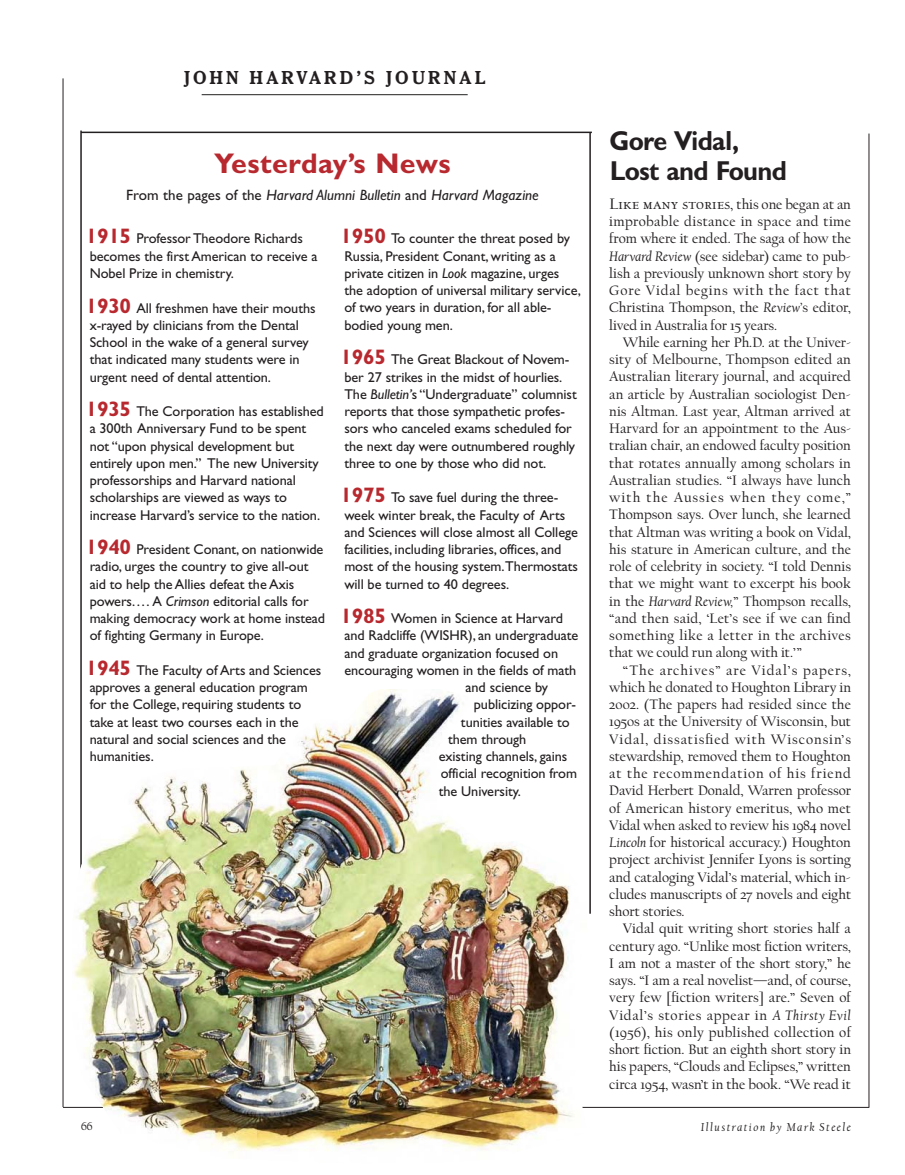
<style>
.page{position:relative;width:905px;height:1175px;background:#fff}
.page>*{position:absolute;margin:0;border:0;box-sizing:border-box;transform-origin:0 0}
.t1{font:700 28.5px "Gill Sans";letter-spacing:.015em;color:#b8292f}
.t2{font:700 27px/30px "Gill Sans Display";letter-spacing:-.025em;color:#231f20}
.t3{font:700 18px "Glouces";letter-spacing:.18em;color:#231f20}
.t4{font:15.75px "Harvard Cal Expert";letter-spacing:.025em;color:#231f20}
.t5{font:italic 15px "Gill Sans";color:#231f20}
.t6{font:14.25px/17.2px "Gill Sans";letter-spacing:-.005em;color:#231f20}
.t7{font:14.25px "Harvard Cal";color:#231f20}
.t8{font:14.25px "Harvard Cal";letter-spacing:.07em;color:#231f20}
.t9{font:14.25px "Harvard Cal";letter-spacing:.02em;color:#231f20}
.t10{font:14.25px "Harvard Cal";letter-spacing:.045em;color:#231f20}
.t11{font:14.25px "Harvard Cal";letter-spacing:.03em;color:#231f20}
.t12{font:14.25px "Harvard Cal";letter-spacing:.065em;color:#231f20}
.t13{font:14.25px "Harvard Cal";letter-spacing:.025em;color:#231f20}
.t14{font:14.25px "Harvard Cal";letter-spacing:.055em;color:#231f20}
.t15{font:14.25px "Harvard Cal";letter-spacing:.06em;color:#231f20}
.t16{font:italic 12px "Harvard Cal";letter-spacing:.125em;color:#231f20}
.t17{font:12px "Harvard Cal Expert";color:#231f20}
.s1{font-style:normal}
.s2{font-weight:700;font-size:21px;color:#b8292f}
.s3{font-style:italic}
.s4{font-family:"Harvard Cal";font-size:14.25px}
</style>
<div class="page">
<img style="left:62px;top:78px;width:808px;height:1075px">
<p class="t3" style="left:184px;top:66px;width:303px">JOHN HARVARD’S JOURNAL</p>
<p class="t1" style="left:214px;top:146px;width:238px">Yesterday’s News</p>
<p class="t5" style="left:126px;top:186px;width:414px"><span class="s1">From the pages of the</span> Harvard Alumni Bulletin <span class="s1">and</span> Harvard Magazine</p>
<p class="t6" style="left:86px;top:230px;width:233px"><span class="s2">1915</span> Professor Theodore Richards becomes the first American to receive a<br>Nobel Prize in chemistry.</p>
<p class="t6" style="left:86px;top:299px;width:231px"><span class="s2">1930</span> All freshmen have their mouths x-rayed by clinicians from the Dental School in the wake of a general survey that indicated many students were in urgent need of dental attention.</p>
<p class="t6" style="left:86px;top:403px;width:239px"><span class="s2">1935</span> The Corporation has established a 300th Anniversary Fund to be spent not “upon physical development but entirely upon men.” The new University professorships and Harvard national scholarships are viewed as ways to increase Harvard’s service to the nation.</p>
<p class="t6" style="left:86px;top:541px;width:241px"><span class="s2">1940</span> President Conant, on nationwide radio, urges the country to give all-out<br>aid to help the Allies defeat the Axis powers.… A <span class="s3">Crimson</span> editorial calls for making democracy work at home instead of fighting Germany in Europe.</p>
<p class="t6" style="left:86px;top:661px;width:237px"><span class="s2">1945</span> The Faculty of Arts and Sciences approves a general education program for the College, requiring students to take at least two courses each in the natural and social sciences and the humanities.</p>
<p class="t6" style="left:340px;top:230px;width:242px"><span class="s2">1950</span> To counter the threat posed by Russia, President Conant, writing as a private citizen in <span class="s3">Look</span> magazine, urges<br>the adoption of universal military service, of two years in duration, for all able&shy;bodied young men.</p>
<p class="t6" style="left:340px;top:351px;width:237px"><span class="s2">1965</span> The Great Blackout of Novem&shy;ber 27 strikes in the midst of hourlies.<br>The <span class="s3">Bulletin’</span>s “Undergraduate” columnist reports that those sympathetic profes&shy;sors who canceled exams scheduled for the next day were outnumbered roughly three to one by those who did not.</p>
<p class="t6" style="left:340px;top:489px;width:239px"><span class="s2">1975</span> To save fuel during the three&shy;week winter break, the Faculty of Arts and Sciences will close almost all College facilities, including libraries, offices, and most of the housing system.Thermostats will be turned to 40 degrees.</p>
<p class="t6" style="left:340px;top:610px;width:224px"><span class="s2">1985</span> Women in Science at Harvard</p>
<p class="t6" style="left:344px;top:627px;width:235px">and Radcliffe (WISHR), an undergraduate</p>
<p class="t6" style="left:344px;top:644px;width:215px">and graduate organization focused on</p>
<p class="t6" style="left:344px;top:661px;width:233px">encouraging women in the fields of math</p>
<p class="t6" style="left:465px;top:679px;width:84px">and science by</p>
<p class="t6" style="left:474px;top:696px;width:104px">publicizing oppor-</p>
<p class="t6" style="left:461px;top:713px;width:110px">tunities available to</p>
<p class="t6" style="left:448px;top:730px;width:80px">them through</p>
<p class="t6" style="left:438px;top:747px;width:130px">existing channels, gains</p>
<p class="t6" style="left:441px;top:765px;width:138px">official recognition from</p>
<p class="t6" style="left:439px;top:782px;width:83px">the University.</p>
<p class="t17" style="left:81px;top:1120px;width:13px">66</p>
<p class="t2" style="left:609px;top:125px;width:179px">Gore Vidal,<br>Lost and Found</p>
<p class="t4" style="left:609px;top:196px;width:243px">Like many stories, <span class="s4">this one began at an</span></p>
<p class="t13" style="left:609px;top:214px;width:243px">improbable distance in space and time</p>
<p class="t7" style="left:609px;top:231px;width:243px">from where it ended. The saga of how the</p>
<p class="t7" style="left:609px;top:249px;width:243px"><span class="s3">Harvard Review</span> (see sidebar) came to pub-</p>
<p class="t7" style="left:609px;top:266px;width:243px">lish a previously unknown short story by</p>
<p class="t14" style="left:609px;top:283px;width:243px">Gore Vidal begins with the fact that</p>
<p class="t7" style="left:609px;top:300px;width:243px">Christina Thompson, the <span class="s3">Review’</span>s editor,</p>
<p class="t7" style="left:609px;top:318px;width:169px">lived in Australia for 15 years.</p>
<p class="t7" style="left:622px;top:335px;width:230px">While earning her Ph.D. at the Univer-</p>
<p class="t7" style="left:609px;top:352px;width:243px">sity of Melbourne, Thompson edited an</p>
<p class="t7" style="left:609px;top:369px;width:243px">Australian literary journal, and acquired</p>
<p class="t7" style="left:609px;top:387px;width:243px">an article by Australian sociologist Den-</p>
<p class="t7" style="left:609px;top:404px;width:243px">nis Altman. Last year, Altman arrived at</p>
<p class="t7" style="left:609px;top:421px;width:243px">Harvard for an appointment to the Aus-</p>
<p class="t7" style="left:609px;top:438px;width:243px">tralian chair, an endowed faculty position</p>
<p class="t7" style="left:609px;top:456px;width:243px">that rotates annually among scholars in</p>
<p class="t7" style="left:609px;top:473px;width:243px">Australian studies. “I always have lunch</p>
<p class="t8" style="left:609px;top:490px;width:243px">with the Aussies when they come,”</p>
<p class="t7" style="left:609px;top:507px;width:243px">Thompson says. Over lunch, she learned</p>
<p class="t7" style="left:609px;top:525px;width:243px">that Altman was writing a book on Vidal,</p>
<p class="t7" style="left:609px;top:542px;width:243px">his stature in American culture, and the</p>
<p class="t7" style="left:609px;top:559px;width:243px">role of celebrity in society. “I told Dennis</p>
<p class="t7" style="left:609px;top:576px;width:243px">that we might want to excerpt his book</p>
<p class="t7" style="left:609px;top:594px;width:243px">in the <span class="s3">Harvard Review,</span>” Thompson recalls,</p>
<p class="t7" style="left:609px;top:611px;width:243px">“and then said, ‘Let’s see if we can find</p>
<p class="t11" style="left:609px;top:628px;width:243px">something like a letter in the archives</p>
<p class="t7" style="left:609px;top:645px;width:194px">that we could run along with it.’”</p>
<p class="t8" style="left:622px;top:663px;width:230px">“The archives” are Vidal’s papers,</p>
<p class="t7" style="left:609px;top:680px;width:243px">which he donated to Houghton Library in</p>
<p class="t7" style="left:609px;top:697px;width:243px">2002. (The papers had resided since the</p>
<p class="t7" style="left:609px;top:714px;width:243px">1950s at the University of Wisconsin, but</p>
<p class="t12" style="left:609px;top:732px;width:243px">Vidal, dissatisfied with Wisconsin’s</p>
<p class="t7" style="left:609px;top:749px;width:243px">stewardship, removed them to Houghton</p>
<p class="t15" style="left:609px;top:766px;width:243px">at the recommendation of his friend</p>
<p class="t7" style="left:609px;top:783px;width:243px">David Herbert Donald, Warren professor</p>
<p class="t7" style="left:609px;top:801px;width:243px">of American history emeritus, who met</p>
<p class="t7" style="left:609px;top:818px;width:243px">Vidal when asked to review his 1984 novel</p>
<p class="t7" style="left:609px;top:835px;width:243px"><span class="s3">Lincoln</span> for historical accuracy.) Houghton</p>
<p class="t7" style="left:609px;top:852px;width:243px">project archivist Jennifer Lyons is sorting</p>
<p class="t7" style="left:609px;top:869px;width:243px">and cataloging Vidal’s material, which in-</p>
<p class="t7" style="left:609px;top:887px;width:243px">cludes manuscripts of 27 novels and eight</p>
<p class="t7" style="left:609px;top:904px;width:77px">short stories.</p>
<p class="t7" style="left:622px;top:921px;width:229px">Vidal quit writing short stories half a</p>
<p class="t7" style="left:609px;top:938px;width:243px">century ago. “Unlike most fiction writers,</p>
<p class="t7" style="left:609px;top:956px;width:243px">I am not a master of the short story,” he</p>
<p class="t7" style="left:609px;top:973px;width:243px">says. “I am a real novelist—and, of course,</p>
<p class="t7" style="left:609px;top:990px;width:243px">very few [fiction writers] are.” Seven of</p>
<p class="t10" style="left:609px;top:1007px;width:243px">Vidal’s stories appear in <span class="s3">A Thirsty Evil</span></p>
<p class="t9" style="left:609px;top:1025px;width:243px">(1956), his only published collection of</p>
<p class="t7" style="left:609px;top:1042px;width:243px">short fiction. But an eighth short story in</p>
<p class="t7" style="left:609px;top:1059px;width:243px">his papers, “Clouds and Eclipses,” written</p>
<p class="t7" style="left:609px;top:1076px;width:243px">circa 1954, wasn’t in the book. “We read it</p>
<p class="t16" style="left:700px;top:1121px;width:152px">Illustration by Mark Steele</p>
</div>
